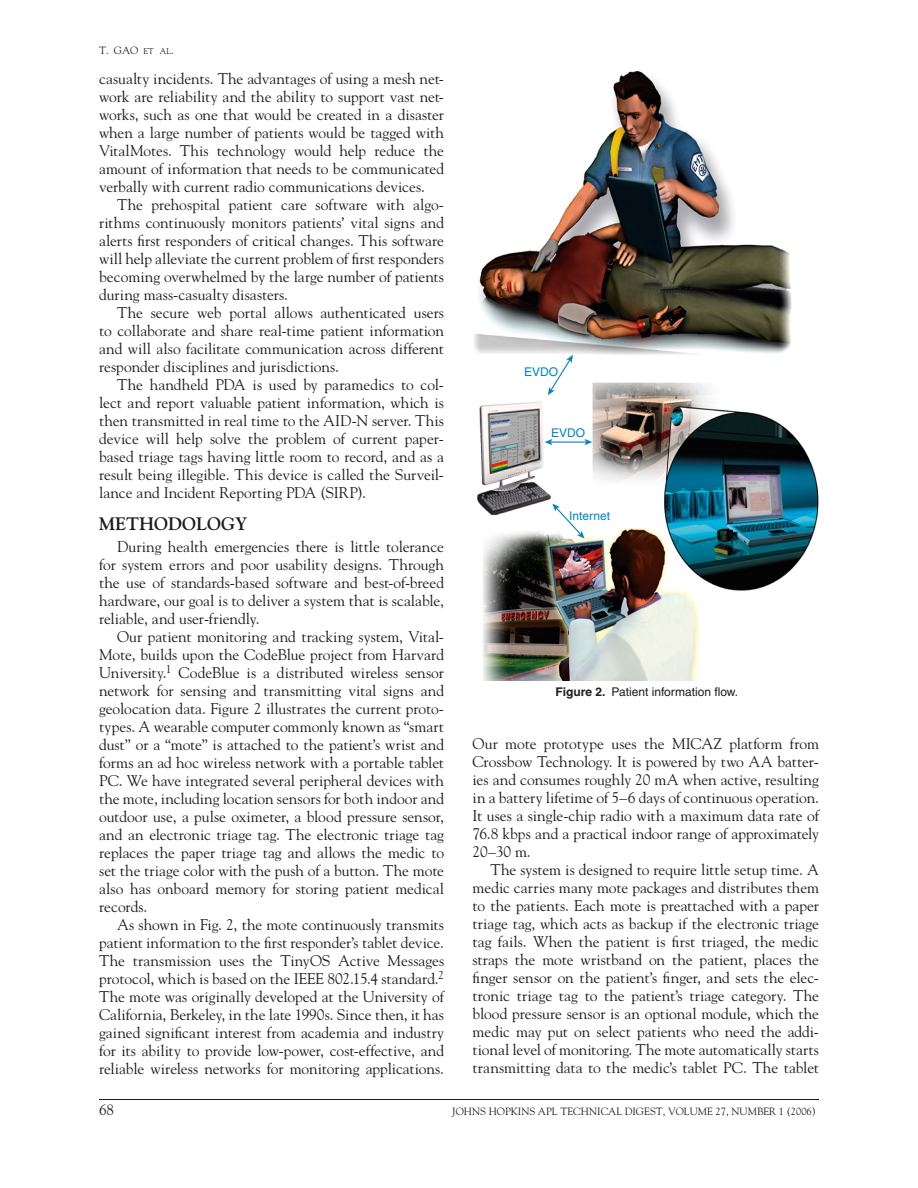
<style>
.page{position:relative;width:918px;height:1188px;background:#fff}
.page>*{position:absolute;margin:0;border:0;box-sizing:border-box;transform-origin:0 0}
.t1{font:700 18px "Hopkins Goudy";color:#1c1c1a}
.t2{font:15.45px/18px "Hopkins Goudy";color:#1c1c1a;text-align:justify}
.t3{font:15px "Hopkins Goudy";color:#1c1c1a}
.t4{font:12px "Helvetica";color:#1c1c1a}
.t5{font:12px "Helvetica";color:#0082c3}
.t6{font:10.5px "Hopkins Goudy";color:#1c1c1a}
.s1{font-size:8.4px}
.s2{font-weight:700}
</style>
<div class="page">
<hr style="left:99px;top:1099px;width:720px;height:1px;background:#1c1c1a">
<img style="left:474px;top:72px;width:345px;height:608px">
<hr style="left:550px;top:442px;width:37px;height:1px;background:#0082c3">
<svg style="left:584px;top:439px;width:8px;height:6px"></svg>
<svg style="left:545px;top:439px;width:7px;height:6px"></svg>
<svg style="left:552px;top:504px;width:33px;height:35px"></svg>
<svg style="left:548px;top:355px;width:25px;height:40px"></svg>
<p class="t6" style="left:99px;top:43px;width:76px">T. GAO <span class="s1">et al</span>.</p>
<p class="t2" style="left:99px;top:70px;width:347px">casualty incidents. The advantages of using a mesh net&shy;work are reliability and the ability to support vast net&shy;works, such as one that would be created in a disaster when a large number of patients would be tagged with VitalMotes. This technology would help reduce the amount of information that needs to be communicated verbally with current radio communications devices.</p>
<p class="t2" style="left:99px;top:196px;width:347px;text-indent:18px">The prehospital patient care software with algo&shy;rithms continuously monitors patients’ vital signs and alerts first responders of critical changes. This software will help alleviate the current problem of first responders becoming overwhelmed by the large number of patients during mass-casualty disasters.</p>
<p class="t2" style="left:99px;top:304px;width:347px;text-indent:18px">The secure web portal allows authenticated users to collaborate and share real-time patient information and will also facilitate communication across different responder disciplines and jurisdictions.</p>
<p class="t2" style="left:99px;top:376px;width:347px;text-indent:18px">The handheld PDA is used by paramedics to col&shy;lect and report valuable patient information, which is then transmitted in real time to the AID-N server. This device will help solve the problem of current paper&shy;based triage tags having little room to record, and as a result being illegible. This device is called the Surveil&shy;lance and Incident Reporting PDA (SIRP</p>
<p class="t2" style="left:357px;top:484px;width:10px">).</p>
<p class="t1" style="left:99px;top:513px;width:150px">METHODOLOGY</p>
<p class="t2" style="left:99px;top:538px;width:347px;text-indent:18px">During health emergencies there is little tolerance for system errors and poor usability designs. Through the use of standards-based software and best-of-breed hardware, our goal is to deliver a system that is scalable, reliable, and user-friendly.</p>
<p class="t2" style="left:99px;top:628px;width:347px;text-indent:18px">Our patient monitoring and tracking system, Vital-Mote, builds upon the CodeBlue project from Harvard University.<sup>1</sup> CodeBlue is a distributed wireless sensor network for sensing and transmitting vital signs and geolocation data. Figure 2 illustrates the current proto&shy;types. A wearable computer commonly known as “smart dust” or a “mote” is attached to the patient’s wrist and forms an ad hoc wireless network with a portable tablet PC . We have integrated several peripheral devices with the mote, including location sensors for both indoor and outdoor use, a pulse oximeter, a blood pressure sensor, and an electronic triage tag. The electronic triage tag replaces the paper triage tag and allows the medic to set the triage color with the push of a button. The mote also has onboard memory for storing patient medical records.</p>
<p class="t2" style="left:99px;top:916px;width:347px;text-indent:18px">As shown in Fig. 2, the mote continuously transmits patient information to the first responder’s tablet device.<br>The transmission uses the TinyOS</p>
<p class="t2" style="left:338px;top:952px;width:107px">Active Messages</p>
<p class="t2" style="left:99px;top:970px;width:347px;text-indent:228px">802.15.4 standard.<sup>2<br></sup>The mote was originally developed at the University of California, Berkeley, in the late 1990s. Since then, it has gained significant interest from academia and industry for its ability to provide low-power, cost-effective, and reliable wireless networks for monitoring applications.</p>
<p class="t2" style="left:99px;top:970px;width:198px">protocol, which is based on the IEEE</p>
<p class="t5" style="left:524px;top:364px;width:36px">EVDO</p>
<p class="t5" style="left:551px;top:426px;width:36px">EVDO</p>
<p class="t5" style="left:569px;top:508px;width:42px">Internet</p>
<p class="t4" style="left:556px;top:685px;width:184px"><span class="s2">Figure 2.</span> Patient information flow.</p>
<p class="t2" style="left:473px;top:735px;width:348px;text-indent:229px">AZ platform from Crossbow Technology. It is powered by two AA batter&shy;ies and consumes roughly 20 mA when active, resulting in a battery lifetime of 5–6 days of continuous operation.<br>It uses a single-chip radio with a maximum data rate of 76.8 kbps and a practical indoor range of approximately 20–30 m.</p>
<p class="t2" style="left:473px;top:861px;width:348px;text-indent:18px">The system is designed to require little setup time. A medic carries many mote packages and distributes them to the patients. Each mote is preattached with a paper triage tag, which acts as backup if the electronic triage tag fails. When the patient is first triaged, the medic straps the mote wristband on the patient, places the finger sensor on the patient’s finger, and sets the elec&shy;tronic triage tag to the patient’s triage category. The blood pressure sensor is an optional module, which the medic may put on select patients who need the addi&shy;tional level of monitoring. The mote automatically starts transmitting data to the medic’s tablet PC . The tablet</p>
<p class="t2" style="left:473px;top:735px;width:203px">Our mote prototype uses the MIC</p>
<p class="t3" style="left:99px;top:1100px;width:16px">68</p>
<p class="t6" style="left:452px;top:1105px;width:365px">Johns Hopkins APL Technical Digest, Volume 27, Number 1 (2006)</p>
</div>
